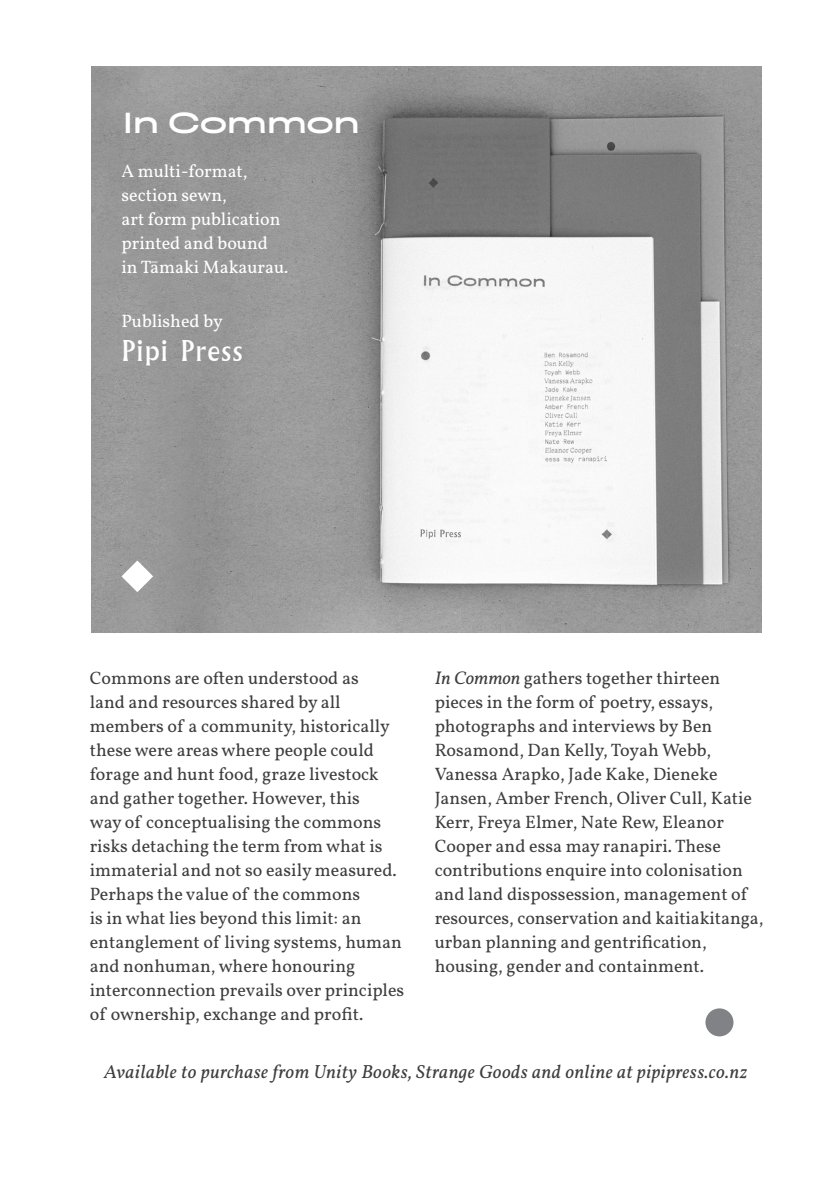
<style>
.page{position:relative;width:840px;height:1191px;background:#fff}
.page>*{position:absolute;margin:0;border:0;box-sizing:border-box;transform-origin:0 0}
.t1{font:28px "Albertus";letter-spacing:.04em;color:#fff}
.t2{font:500 expanded 26px "Rhode";letter-spacing:-.1em;color:#fff}
.t3{font:italic 19px "Vollkorn";letter-spacing:.025em;color:#3e3e3f}
.t4{font:18px/24px "Vollkorn";color:#3e3e3f}
.t5{font:18px/24px "Vollkorn";color:#fff}
.s1{font-style:italic;font-size:18.4px}
</style>
<div class="page">
<img style="left:92px;top:67px;width:668px;height:565px">
<div style="left:705px;top:1008px;width:28px;height:28px;background:#808285;border-radius:50%"></div>
<svg style="left:121px;top:560px;width:32px;height:32px"></svg>
<h2 class="t2" style="left:121px;top:113px;width:241px">In Common</h2>
<p class="t5" style="left:121px;top:161px;width:168px">A multi-format, section sewn,<br>art form publication printed and bound in Tāmaki Makaurau.</p>
<p class="t5" style="left:121px;top:311px;width:103px">Published by</p>
<h1 class="t1" style="left:121px;top:334px;width:122px">Pipi Press</h1>
<p class="t4" style="left:90px;top:667px;width:316px">Commons are often understood as<br>land and resources shared by all members of a community, historically these were areas where people could forage and hunt food, graze livestock and gather together. However, this<br>way of conceptualising the commons risks detaching the term from what is immaterial and not so easily measured.<br>Perhaps the value of the commons<br>is in what lies beyond this limit: an entanglement of living systems, human and nonhuman, where honouring interconnection prevails over principles of ownership, exchange and profit.</p>
<p class="t4" style="left:434px;top:667px;width:330px"><span class="s1">In Common</span> gathers together thirteen pieces in the form of poetry, essays, photographs and interviews by Ben Rosamond, Dan Kelly, Toyah Webb, Vanessa Arapko, Jade Kake, Dieneke Jansen, Amber French, Oliver Cull, Katie Kerr, Freya Elmer, Nate Rew, Eleanor Cooper and essa may ranapiri. These contributions enquire into colonisation and land dispossession, management of resources, conservation and kaitiakitanga, urban planning and gentrification, housing, gender and containment.</p>
<p class="t3" style="left:104px;top:1060px;width:644px">Available to purchase from Unity Books, Strange Goods and online at pipipress.co.nz</p>
</div>
